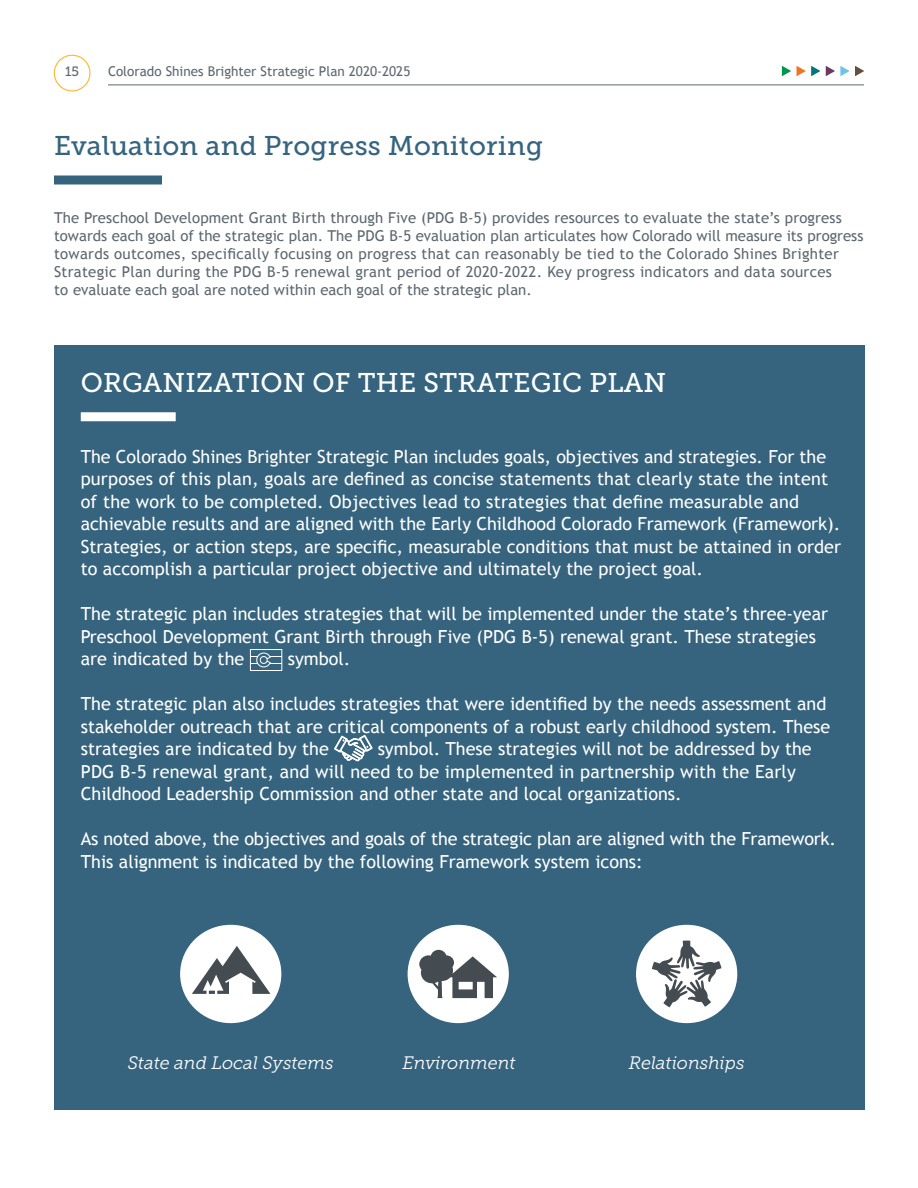
<style>
.page{position:relative;width:918px;height:1188px;background:#fff}
.page>*{position:absolute;margin:0;border:0;box-sizing:border-box;transform-origin:0 0}
.Paragraph_Style_2{font:27px "Museo Slab 500";letter-spacing:.01em;color:#36647e}
.Paragraph_Style_3{font:27px "Museo Slab 500";letter-spacing:.01em;color:#fff}
.t1{font:18px/22.5px "Trebuchet MS";color:#fff}
.t2{font:italic 18px "Museo Slab 300";color:#fff}
.t3{font:15px/18px "Trebuchet MS";letter-spacing:.01em;color:#5d6770}
.t4{font:13.5px "Trebuchet MS";color:#5d6770}
.t5{font:13.5px "Museo Slab 500";color:#5d6770}
</style>
<div class="page">
<div style="left:54px;top:55px;width:37px;height:36px;border:1px solid #fdb72e;border-radius:50%"></div>
<hr style="left:108px;top:85px;width:756px;height:1px;background:#5d6770">
<svg style="left:782px;top:66px;width:9px;height:10px"></svg>
<svg style="left:797px;top:66px;width:23px;height:10px"></svg>
<svg style="left:826px;top:66px;width:23px;height:10px"></svg>
<svg style="left:855px;top:66px;width:9px;height:10px"></svg>
<div style="left:54px;top:176px;width:108px;height:8px;background:#36647e"></div>
<div style="left:54px;top:345px;width:810px;height:765px;background:#36647e"></div>
<div style="left:81px;top:412px;width:95px;height:9px;background:#fff"></div>
<svg style="left:250px;top:649px;width:32px;height:22px"></svg>
<svg style="left:334px;top:735px;width:38px;height:26px"></svg>
<div style="left:408px;top:925px;width:101px;height:98px;background:#fff;border-radius:50%"></div>
<svg style="left:419px;top:950px;width:78px;height:48px"></svg>
<div style="left:180px;top:925px;width:101px;height:98px;background:#fff;border-radius:50%"></div>
<svg style="left:192px;top:946px;width:79px;height:48px"></svg>
<div style="left:636px;top:925px;width:101px;height:98px;background:#fff;border-radius:50%"></div>
<svg style="left:652px;top:940px;width:69px;height:67px"></svg>
<p class="t5" style="left:65px;top:64px;width:16px">15</p>
<p class="t4" style="left:108px;top:63px;width:304px">Colorado Shines Brighter Strategic Plan 2020-2025</p>
<p class="Paragraph_Style_2" style="left:54px;top:131px;width:491px">Evaluation and Progress Monitoring</p>
<p class="t3" style="left:54px;top:209px;width:811px">The Preschool Development Grant Birth through Five (PDG B-5) provides resources to evaluate the state’s progress towards each goal of the strategic plan. The PDG B-5 evaluation plan articulates how Colorado will measure its progress towards outcomes, specifically focusing on progress that can reasonably be tied to the Colorado Shines Brighter Strategic Plan during the PDG B-5 renewal grant period of 2020-2022. Key progress indicators and data sources<br>to evaluate each goal are noted within each goal of the strategic plan.</p>
<p class="Paragraph_Style_3" style="left:81px;top:368px;width:587px">ORGANIZATION OF THE STRATEGIC PLAN</p>
<p class="t1" style="left:81px;top:445px;width:762px">The Colorado Shines Brighter Strategic Plan includes goals, objectives and strategies. For the purposes of this plan, goals are defined as concise statements that clearly state the intent of the work to be completed. Objectives lead to strategies that define measurable and achievable results and are aligned with the Early Childhood Colorado Framework (Framework).<br>Strategies, or action steps, are specific, measurable conditions that must be attained in order to accomplish a particular project objective and ultimately the project goal.</p>
<p class="t1" style="left:81px;top:603px;width:749px">The strategic plan includes strategies that will be implemented under the state’s three-year<br>Preschool Development Grant Birth through Five (PDG B-5) renewal grant. These strategies are indicated by the</p>
<p class="t1" style="left:288px;top:648px;width:64px">symbol.</p>
<p class="t1" style="left:81px;top:693px;width:751px">The strategic plan also includes strategies that were identified by the needs assessment and stakeholder outreach that are critical components of a robust early childhood system. These strategies are indicated by the</p>
<p class="t1" style="left:81px;top:738px;width:732px;text-indent:297px">symbol. These strategies will not be addressed by the<br>PDG B-5 renewal grant, and will need to be implemented in partnership with the Early<br>Childhood Leadership Commission and other state and local organizations.</p>
<p class="t1" style="left:81px;top:828px;width:757px">As noted above, the objectives and goals of the strategic plan are aligned with the Framework.<br>This alignment is indicated by the following Framework system icons:</p>
<p class="t2" style="left:128px;top:1053px;width:208px">State and Local Systems</p>
<p class="t2" style="left:403px;top:1053px;width:114px">Environment</p>
<p class="t2" style="left:629px;top:1053px;width:117px">Relationships</p>
</div>
